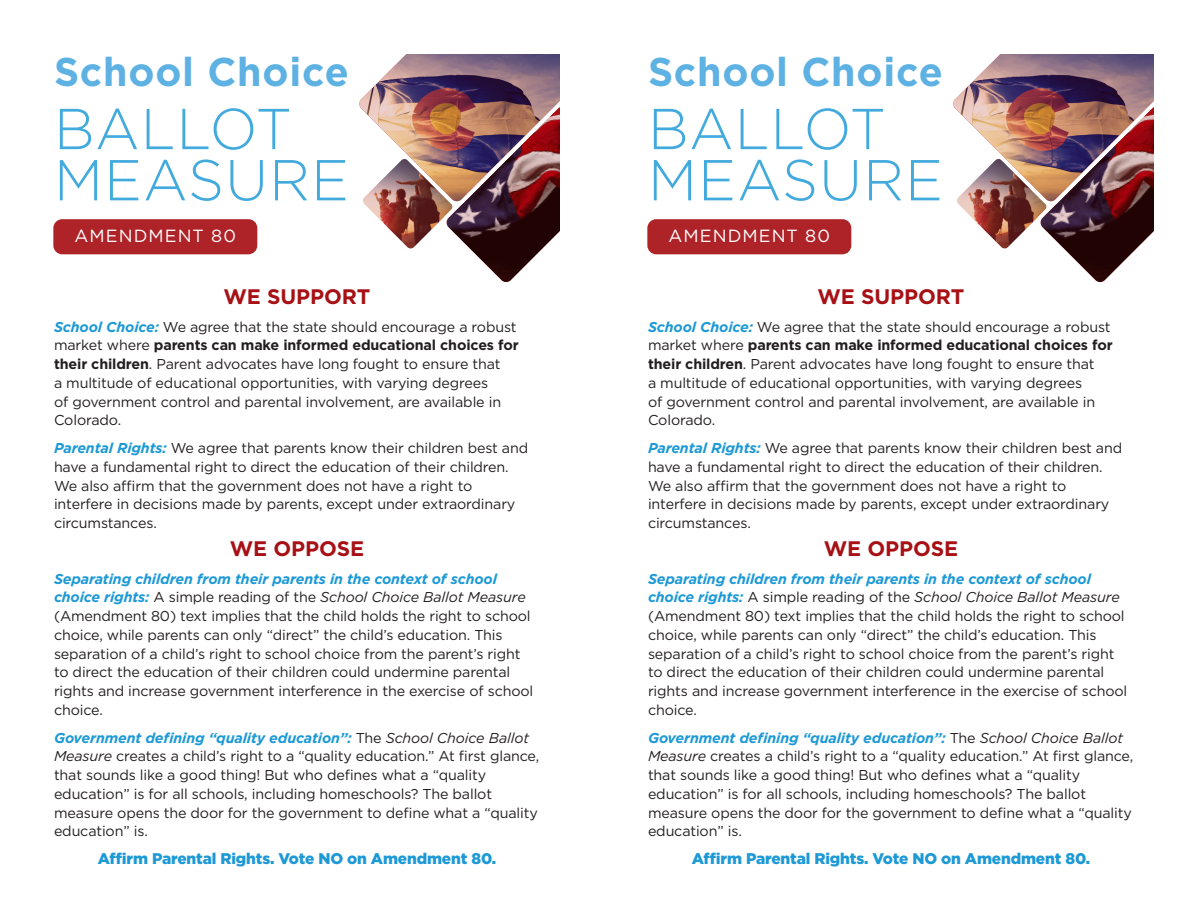
<style>
.page{position:relative;width:1188px;height:918px;background:#fff}
.page>*{position:absolute;margin:0;border:0;box-sizing:border-box;transform-origin:0 0}
.t1{font:300 57.6px/51.2px "Gotham";letter-spacing:.02em;color:#1d99d6}
.t2{font:700 40.05px "Gotham";letter-spacing:.02em;color:#5eb1e3}
.t3{font:700 21px "Gotham";letter-spacing:-.005em;color:#a71015}
.t4{font:17.55px "Gotham";letter-spacing:.06em;color:#fff}
.t5{font:900 15.45px "Gotham";letter-spacing:-.01em;color:#1d99d6}
.t6{font:14.25px/18.8px "Gotham";letter-spacing:-.01em;color:#231f20}
.s1{font-weight:700;font-style:italic;color:#1d99d6}
.s2{font-weight:700}
.s3{font-style:italic}
</style>
<div class="page">
<svg style="left:370px;top:210px;width:190px;height:73px"></svg>
<img style="left:359px;top:54px;width:201px;height:156px">
<svg style="left:964px;top:210px;width:190px;height:73px"></svg>
<img style="left:953px;top:54px;width:201px;height:156px">
<div style="left:53px;top:219px;width:204px;height:35px;background:#ae2328;border-radius:9px"></div>
<div style="left:647px;top:219px;width:204px;height:35px;background:#ae2328;border-radius:9px"></div>
<p class="t2" style="left:54px;top:45px;width:296px">School Choice</p>
<p class="t2" style="left:648px;top:45px;width:296px">School Choice</p>
<h1 class="t1" style="left:54px;top:102px;width:296px">BALLOT<br>MEASURE</h1>
<h1 class="t1" style="left:648px;top:102px;width:296px">BALLOT<br>MEASURE</h1>
<p class="t4" style="left:75px;top:225px;width:163px">AMENDMENT 80</p>
<p class="t4" style="left:669px;top:225px;width:163px">AMENDMENT 80</p>
<p class="t3" style="left:224px;top:282px;width:148px">WE SUPPORT</p>
<p class="t6" style="left:54px;top:317px;width:466px"><span class="s1">School Choice:</span> We agree that the state should encourage a robust market where <span class="s2">parents can make informed educational choices for their children</span>. Parent advocates have long fought to ensure that<br>a multitude of educational opportunities, with varying degrees<br>of government control and parental involvement, are available in Colorado.</p>
<p class="t6" style="left:54px;top:438px;width:476px"><span class="s1">Parental Rights:</span> We agree that parents know their children best and have a fundamental right to direct the education of their children.<br>We also affirm that the government does not have a right to interfere in decisions made by parents, except under extraordinary circumstances.</p>
<p class="t3" style="left:230px;top:534px;width:136px">WE OPPOSE</p>
<p class="t6" style="left:54px;top:569px;width:481px"><span class="s1">Separating children from their parents in the context of school choice rights:</span> A simple reading of the <span class="s3">School Choice Ballot Measure </span>(Amendment 80) text implies that the child holds the right to school choice, while parents can only “direct” the child’s education. This separation of a child’s right to school choice from the parent’s right to direct the education of their children could undermine parental rights and increase government interference in the exercise of school choice.</p>
<p class="t6" style="left:54px;top:728px;width:487px"><span class="s1">Government defining “quality education”:</span> The <span class="s3">School Choice Ballot Measure</span> creates a child’s right to a “quality education.” At first glance, that sounds like a good thing! But who defines what a “quality education” is for all schools, including homeschools? The ballot measure opens the door for the government to define what a “quality education” is.</p>
<p class="t5" style="left:98px;top:848px;width:400px">Affirm Parental Rights. Vote NO on Amendment 80.</p>
<p class="t3" style="left:818px;top:282px;width:148px">WE SUPPORT</p>
<p class="t6" style="left:648px;top:317px;width:466px"><span class="s1">School Choice:</span> We agree that the state should encourage a robust market where <span class="s2">parents can make informed educational choices for their children</span>. Parent advocates have long fought to ensure that<br>a multitude of educational opportunities, with varying degrees<br>of government control and parental involvement, are available in Colorado.</p>
<p class="t6" style="left:648px;top:438px;width:476px"><span class="s1">Parental Rights:</span> We agree that parents know their children best and have a fundamental right to direct the education of their children.<br>We also affirm that the government does not have a right to interfere in decisions made by parents, except under extraordinary circumstances.</p>
<p class="t3" style="left:824px;top:534px;width:136px">WE OPPOSE</p>
<p class="t6" style="left:648px;top:569px;width:481px"><span class="s1">Separating children from their parents in the context of school choice rights:</span> A simple reading of the <span class="s3">School Choice Ballot Measure </span>(Amendment 80) text implies that the child holds the right to school choice, while parents can only “direct” the child’s education. This separation of a child’s right to school choice from the parent’s right to direct the education of their children could undermine parental rights and increase government interference in the exercise of school choice.</p>
<p class="t6" style="left:648px;top:728px;width:487px"><span class="s1">Government defining “quality education”:</span> The <span class="s3">School Choice Ballot Measure</span> creates a child’s right to a “quality education.” At first glance, that sounds like a good thing! But who defines what a “quality education” is for all schools, including homeschools? The ballot measure opens the door for the government to define what a “quality education” is.</p>
<p class="t5" style="left:692px;top:848px;width:400px">Affirm Parental Rights. Vote NO on Amendment 80.</p>
</div>
